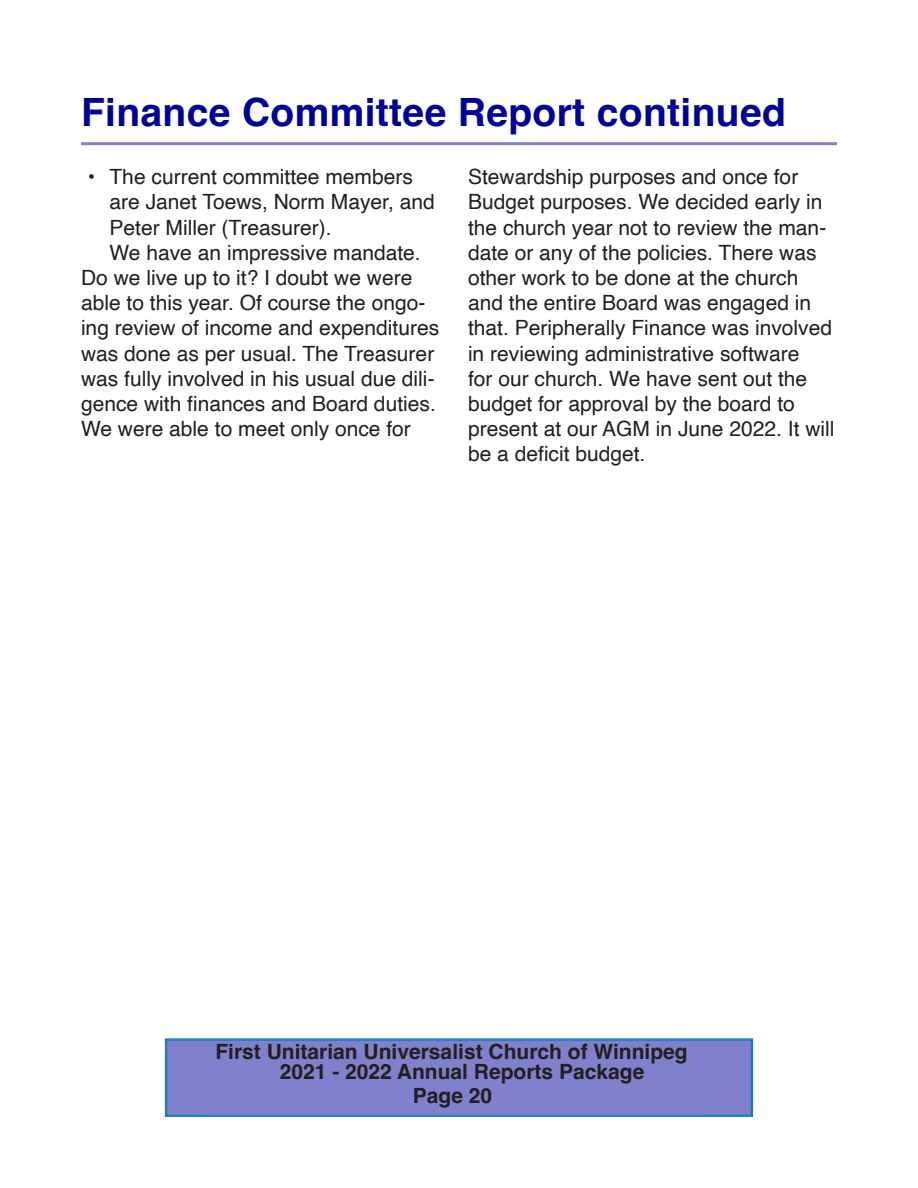
<style>
.page{position:relative;width:918px;height:1188px;background:#fff}
.page>*{position:absolute;margin:0;border:0;box-sizing:border-box;transform-origin:0 0}
.t1{font:700 39px "Helvetica";letter-spacing:.01em;color:#00009b}
.Body_Text{font:21px/25.2px "Helvetica";color:#231f20}
.t2{font:700 21px/43.3px "Helvetica";color:#231f20;text-align:center}
</style>
<div class="page">
<svg style="left:165px;top:1039px;width:588px;height:78px;background:#5b7fc7"></svg>
<div style="left:166px;top:1040px;width:586px;height:75px;border:1px solid #007ab9"></div>
<div style="left:174px;top:1063px;width:570px;height:34px;background:#8080cd"></div>
<div style="left:174px;top:1043px;width:555px;height:20px;background:#8080cd"></div>
<div style="left:202px;top:1087px;width:501px;height:28px;background:#8080cd"></div>
<hr style="left:81px;top:142px;width:756px;height:3px;background:#8080cd">
<h1 class="t1" style="left:81px;top:88px;width:707px">Finance Committee Report continued</h1>
<p class="Body_Text" style="left:110px;top:165px;width:327px;text-indent:-22px">• The current committee members are Janet Toews, Norm Mayer, and<br>Peter Miller (Treasurer).</p>
<p class="Body_Text" style="left:81px;top:240px;width:360px;text-indent:29px">We have an impressive mandate.<br>Do we live up to it? I doubt we were able to this year. Of course the ongo&shy;ing review of income and expenditures was done as per usual. The Treasurer was fully involved in his usual due dili&shy;gence with finances and Board duties.<br>We were able to meet only once for</p>
<p class="Body_Text" style="left:468px;top:165px;width:368px">Stewardship purposes and once for Budget purposes. We decided early in the church year not to review the man&shy;date or any of the policies. There was other work to be done at the church and the entire Board was engaged in that. Peripherally Finance was involved in reviewing administrative software<br>for our church. We have sent out the budget for approval by the board to present at our AGM in June 2022. It will be a deficit budget.</p>
<p class="t2" style="left:215px;top:1032px;width:474px">First Unitarian Universalist Church of Winnipeg<br>Page 20</p>
<p class="t2" style="left:280px;top:1052px;width:366px">2021 - 2022 Annual Reports Package</p>
</div>
